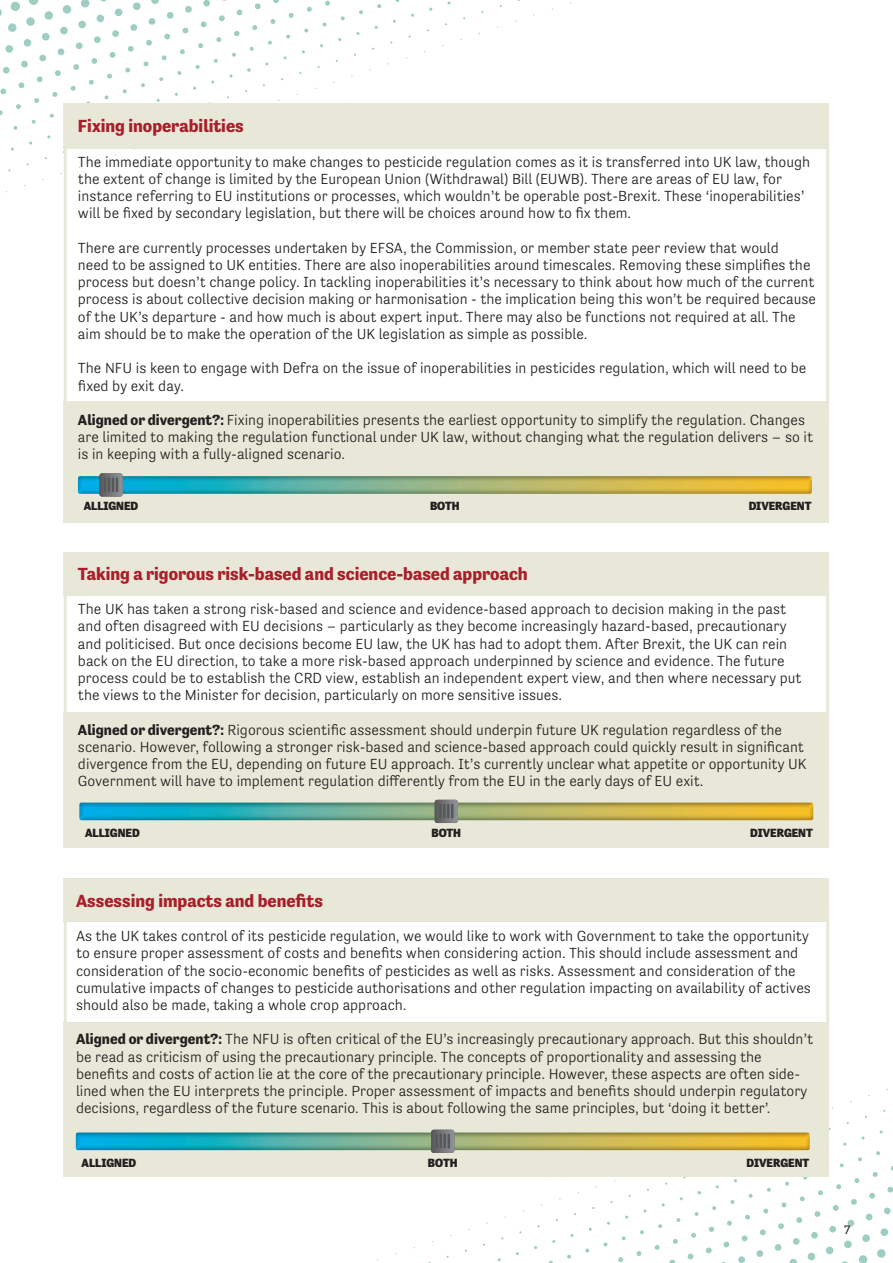
<style>
.page{position:relative;width:893px;height:1263px;background:#fff}
.page>*{position:absolute;margin:0;border:0;box-sizing:border-box;transform-origin:0 0}
.t1{font:700 18px "Tenso";color:#aa1e2a}
.t2{font:300 15px/17.2px "Tenso";color:#231f20}
.t3{font:900 12.15px "Tenso";color:#231f20}
.t4{font:12px "Museo Slab 500";color:#231f20}
.s1{font-weight:700}
</style>
<div class="page">
<svg style="left:0;top:0;width:262px;height:193px"></svg>
<svg style="left:155px;top:0;width:416px;height:102px"></svg>
<svg style="left:686px;top:1022px;width:207px;height:241px"></svg>
<svg style="left:377px;top:1177px;width:416px;height:86px"></svg>
<div style="left:64px;top:402px;width:765px;height:121px;background:#e8e8d8"></div>
<div style="left:64px;top:102px;width:765px;height:46px;background:#e8e8d8"></div>
<img style="left:78px;top:476px;width:734px;height:18px">
<svg style="left:99px;top:473px;width:24px;height:24px"></svg>
<div style="left:64px;top:713px;width:765px;height:135px;background:#e8e8d8"></div>
<div style="left:64px;top:552px;width:765px;height:44px;background:#e8e8d8"></div>
<img style="left:79px;top:802px;width:734px;height:18px">
<svg style="left:435px;top:800px;width:23px;height:23px"></svg>
<div style="left:64px;top:1023px;width:765px;height:154px;background:#e8e8d8"></div>
<div style="left:64px;top:879px;width:765px;height:43px;background:#e8e8d8"></div>
<img style="left:76px;top:1132px;width:734px;height:18px">
<svg style="left:431px;top:1130px;width:23px;height:23px"></svg>
<p class="t1" style="left:78px;top:116px;width:167px">Fixing inoperabilities</p>
<p class="t2" style="left:78px;top:153px;width:734px">The immediate opportunity to make changes to pesticide regulation comes as it is transferred into UK law, though the extent of change is limited by the European Union (Withdrawal) Bill (EUWB). There are areas of EU law, for instance referring to EU institutions or processes, which wouldn’t be operable post-Brexit. These ‘inoperabilities’ will be fixed by secondary legislation, but there will be choices around how to fix them.</p>
<p class="t2" style="left:78px;top:239px;width:739px">There are currently processes undertaken by EFSA, the Commission, or member state peer review that would<br>need to be assigned to UK entities. There are also inoperabilities around timescales. Removing these simplifies the process but doesn’t change policy. In tackling inoperabilities it’s necessary to think about how much of the current process is about collective decision making or harmonisation - the implication being this won’t be required because of the UK’s departure - and how much is about expert input. There may also be functions not required at all. The aim should be to make the operation of the UK legislation as simple as possible.</p>
<p class="t2" style="left:78px;top:359px;width:730px">The NFU is keen to engage with Defra on the issue of inoperabilities in pesticides regulation, which will need to be fixed by exit day.</p>
<p class="t2" style="left:78px;top:411px;width:737px"><span class="s1">Aligned or divergent?:</span> Fixing inoperabilities presents the earliest opportunity to simplify the regulation. Changes are limited to making the regulation functional under UK law, without changing what the regulation delivers – so it is in keeping with a fully-aligned scenario.</p>
<p class="t3" style="left:84px;top:499px;width:56px">ALLIGNED</p>
<p class="t3" style="left:430px;top:499px;width:31px">BOTH</p>
<p class="t3" style="left:749px;top:499px;width:64px">DIVERGENT</p>
<p class="t1" style="left:78px;top:563px;width:451px">Taking a rigorous risk-based and science-based approach</p>
<p class="t2" style="left:78px;top:600px;width:725px">The UK has taken a strong risk-based and science and evidence-based approach to decision making in the past and often disagreed with EU decisions – particularly as they become increasingly hazard-based, precautionary and politicised. But once decisions become EU law, the UK has had to adopt them. After Brexit, the UK can rein back on the EU direction, to take a more risk-based approach underpinned by science and evidence. The future process could be to establish the CRD view, establish an independent expert view, and then where necessary put the views to the Minister for decision, particularly on more sensitive issues.</p>
<p class="t2" style="left:78px;top:721px;width:730px"><span class="s1">Aligned or divergent?:</span> Rigorous scientific assessment should underpin future UK regulation regardless of the scenario. However, following a stronger risk-based and science-based approach could quickly result in significant divergence from the EU, depending on future EU approach. It’s currently unclear what appetite or opportunity UK Government will have to implement regulation differently from the EU in the early days of EU exit.</p>
<p class="t3" style="left:85px;top:825px;width:56px">ALLIGNED</p>
<p class="t3" style="left:431px;top:825px;width:31px">BOTH</p>
<p class="t3" style="left:750px;top:825px;width:64px">DIVERGENT</p>
<p class="t1" style="left:76px;top:890px;width:248px">Assessing impacts and benefits</p>
<p class="t2" style="left:76px;top:927px;width:736px">As the UK takes control of its pesticide regulation, we would like to work with Government to take the opportunity to ensure proper assessment of costs and benefits when considering action. This should include assessment and consideration of the socio-economic benefits of pesticides as well as risks. Assessment and consideration of the cumulative impacts of changes to pesticide authorisations and other regulation impacting on availability of actives should also be made, taking a whole crop approach.</p>
<p class="t2" style="left:76px;top:1030px;width:739px"><span class="s1">Aligned or divergent?:</span> The NFU is often critical of the EU’s increasingly precautionary approach. But this shouldn’t be read as criticism of using the precautionary principle. The concepts of proportionality and assessing the benefits and costs of action lie at the core of the precautionary principle. However, these aspects are often side&shy;lined when the EU interprets the principle. Proper assessment of impacts and benefits should underpin regulatory decisions, regardless of the future scenario. This is about following the same principles, but ‘doing it better’.</p>
<p class="t3" style="left:82px;top:1155px;width:56px">ALLIGNED</p>
<p class="t3" style="left:428px;top:1155px;width:31px">BOTH</p>
<p class="t3" style="left:746px;top:1155px;width:64px">DIVERGENT</p>
<p class="t4" style="left:844px;top:1223px;width:8px">7</p>
</div>
